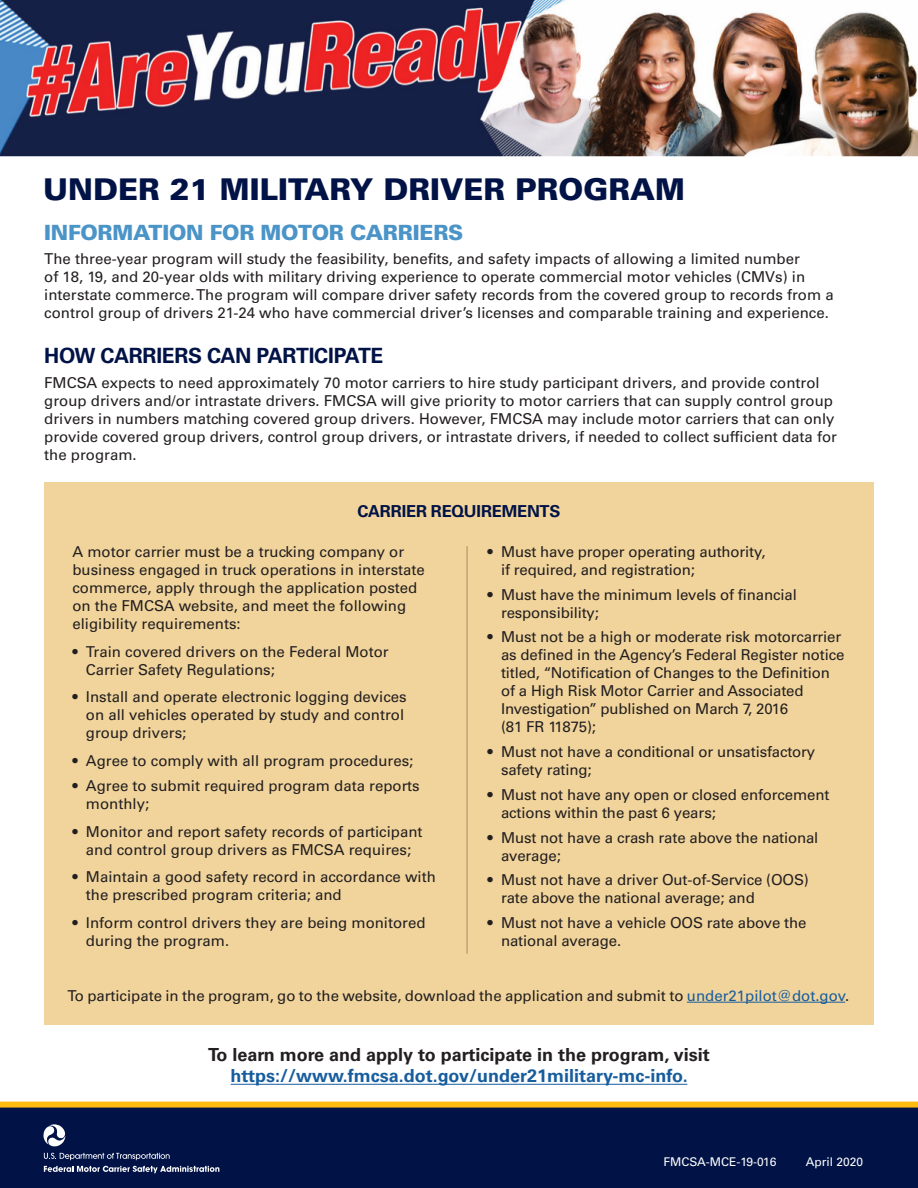
<style>
.page{position:relative;width:918px;height:1188px;background:#fff}
.page>*{position:absolute;margin:0;border:0;box-sizing:border-box;transform-origin:0 0}
.t1{font:900 30px "Univers";color:#001246}
.H2_-_Univers_75_Blac{font:900 21px "Univers";letter-spacing:-.015em;color:#4b94c7}
.H2_-_Univers_75_Blac-2{font:700 21px "Univers LT Std";letter-spacing:-.02em;color:#001246}
.Body_-_Univers_55_Ro{font:700 18px "Univers LT Std";color:#231f20}
.Body_-_Univers_55_Ro-2{font:700 18px "Univers LT Std";color:#175d9e}
.H2_-_Univers_75_Blac-3{font:700 16.5px "Univers LT Std";letter-spacing:-.015em;color:#001246}
.Body_-_Univers_55_Ro-3{font:15px/18px "Univers LT Std";color:#231f20}
.Bullets_-_Univers_55{font:15px/18px "Univers LT Std";color:#231f20}
.t2{font:12px "Univers LT Std";color:#fff}
.s1{color:#175d9e}
</style>
<div class="page">
<div style="left:0;top:1107px;width:918px;height:81px;background:#001246"></div>
<svg style="left:44px;top:1124px;width:22px;height:23px"></svg>
<svg style="left:44px;top:1153px;width:126px;height:7px"></svg>
<svg style="left:44px;top:1166px;width:175px;height:7px"></svg>
<div style="left:0;top:1102px;width:918px;height:6px;background:#fdbc12"></div>
<div style="left:44px;top:482px;width:830px;height:543px;background:#f1d49b"></div>
<hr style="left:231px;top:1084px;width:456px;height:1px;background:#175d9e">
<hr style="left:687px;top:1002px;width:158px;height:1px;background:#175d9e">
<img style="left:0;top:0;width:918px;height:156px">
<p class="t1" style="left:43px;top:171px;width:643px">UNDER 21 MILITARY DRIVER PROGRAM</p>
<p class="H2_-_Univers_75_Blac" style="left:44px;top:219px;width:421px">INFORMATION FOR MOTOR CARRIERS</p>
<p class="Body_-_Univers_55_Ro-3" style="left:44px;top:250px;width:791px">The three-year program will study the feasibility, benefits, and safety impacts of allowing a limited number<br>of 18, 19, and 20-year olds with military driving experience to operate commercial motor vehicles (CMVs) in interstate commerce. The program will compare driver safety records from the covered group to records from a control group of drivers 21-24 who have commercial driver’s licenses and comparable training and experience.</p>
<p class="H2_-_Univers_75_Blac-2" style="left:44px;top:344px;width:340px">HOW CARRIERS CAN PARTICIPATE</p>
<p class="Body_-_Univers_55_Ro-3" style="left:44px;top:374px;width:794px">FMCSA expects to need approximately 70 motor carriers to hire study participant drivers, and provide control group drivers and/or intrastate drivers. FMCSA will give priority to motor carriers that can supply control group drivers in numbers matching covered group drivers. However, FMCSA may include motor carriers that can only provide covered group drivers, control group drivers, or intrastate drivers, if needed to collect sufficient data for the program.</p>
<p class="H2_-_Univers_75_Blac-3" style="left:358px;top:502px;width:204px">CARRIER REQUIREMENTS</p>
<p class="Bullets_-_Univers_55" style="left:72px;top:543px;width:354px">A motor carrier must be a trucking company or business engaged in truck operations in interstate commerce, apply through the application posted on the FMCSA website, and meet the following eligibility requirements:</p>
<p class="Body_-_Univers_55_Ro-3" style="left:86px;top:643px;width:304px;text-indent:-14px">• Train covered drivers on the Federal Motor<br>Carrier Safety Regulations;</p>
<p class="Body_-_Univers_55_Ro-3" style="left:86px;top:688px;width:322px;text-indent:-14px">• Install and operate electronic logging devices on all vehicles operated by study and control group drivers;</p>
<p class="Body_-_Univers_55_Ro-3" style="left:72px;top:752px;width:343px">• Agree to comply with all program procedures;</p>
<p class="Body_-_Univers_55_Ro-3" style="left:86px;top:777px;width:335px;text-indent:-14px">• Agree to submit required program data reports monthly;</p>
<p class="Body_-_Univers_55_Ro-3" style="left:72px;top:823px;width:352px;text-align:center">• Monitor and report safety records of participant and control group drivers as FMCSA requires;</p>
<p class="Body_-_Univers_55_Ro-3" style="left:86px;top:868px;width:352px;text-indent:-14px">• Maintain a good safety record in accordance with the prescribed program criteria; and</p>
<p class="Body_-_Univers_55_Ro-3" style="left:86px;top:914px;width:341px;text-indent:-14px">• Inform control drivers they are being monitored during the program.</p>
<p class="Body_-_Univers_55_Ro-3" style="left:501px;top:543px;width:266px;text-indent:-14px">• Must have proper operating authority, if required, and registration;</p>
<p class="Body_-_Univers_55_Ro-3" style="left:501px;top:586px;width:297px;text-indent:-14px">• Must have the minimum levels of financial responsibility;</p>
<p class="Body_-_Univers_55_Ro-3" style="left:501px;top:628px;width:345px;text-indent:-14px">• Must not be a high or moderate risk motorcarrier as defined in the Agency’s Federal Register notice titled, ‘‘Notification of Changes to the Definition of a High Risk Motor Carrier and Associated Investigation’’ published on March 7, 2016<br>(81 FR 11875);</p>
<p class="Body_-_Univers_55_Ro-3" style="left:501px;top:743px;width:316px;text-indent:-14px">• Must not have a conditional or unsatisfactory safety rating;</p>
<p class="Body_-_Univers_55_Ro-3" style="left:501px;top:786px;width:330px;text-indent:-14px">• Must not have any open or closed enforcement actions within the past 6 years;</p>
<p class="Body_-_Univers_55_Ro-3" style="left:501px;top:829px;width:319px;text-indent:-14px">• Must not have a crash rate above the national average;</p>
<p class="Body_-_Univers_55_Ro-3" style="left:501px;top:871px;width:309px;text-indent:-14px">• Must not have a driver Out-of-Service (OOS) rate above the national average; and</p>
<p class="Body_-_Univers_55_Ro-3" style="left:501px;top:914px;width:307px;text-indent:-14px">• Must not have a vehicle OOS rate above the national average.</p>
<p class="Bullets_-_Univers_55" style="left:67px;top:986px;width:783px">To participate in the program, go to the website, download the application and submit to <span class="s1">under21pilot@dot.gov</span>.</p>
<p class="Body_-_Univers_55_Ro" style="left:208px;top:1044px;width:503px">To learn more and apply to participate in the program, visit</p>
<p class="Body_-_Univers_55_Ro-2" style="left:231px;top:1066px;width:459px">https://www.fmcsa.dot.gov/under21military-mc-info.</p>
<p class="t2" style="left:664px;top:1155px;width:114px">FMCSA-MCE-19-016</p>
<p class="t2" style="left:806px;top:1155px;width:59px">April 2020</p>
</div>
